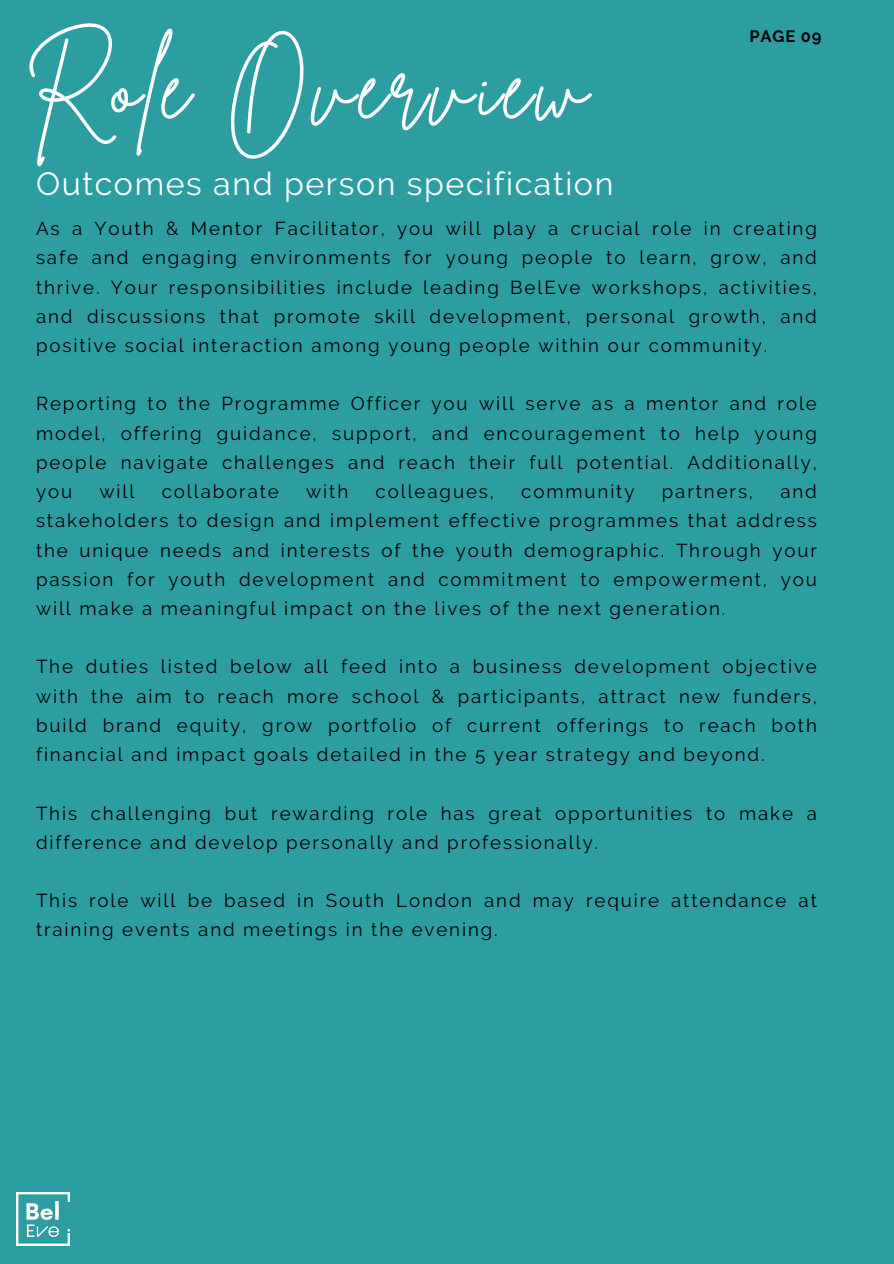
<style>
.page{position:relative;width:894px;height:1264px;background:#fff}
.page>*{position:absolute;margin:0;border:0;box-sizing:border-box;transform-origin:0 0}
.t1{font:89.85px "Brittany Signature";letter-spacing:.05em;color:#fff}
.t2{font:32.1px "Raleway";letter-spacing:.05em;color:#fff}
.t3{font:18.75px/29.2px "Raleway";letter-spacing:.1em;color:#000;text-align:justify}
.t4{font:700 16.5px "Raleway";letter-spacing:.05em;color:#000}
</style>
<div class="page">
<div style="left:0;top:0;width:893px;height:1263px;background:#2c9da0"></div>
<img style="left:17px;top:1192px;width:53px;height:53px">
<h3 class="t1" style="left:25px;top:28px;width:563px">Role Overview</h3>
<h3 class="t2" style="left:36px;top:164px;width:578px">Outcomes and person specification</h3>
<h3 class="t4" style="left:749px;top:27px;width:74px">PAGE 09</h3>
<p class="t3" style="left:36px;top:214px;width:782px">As a Youth &amp; Mentor Facilitator, you will play a crucial role in creating safe and engaging environments for young people to learn, grow, and thrive. Your responsibilities include leading BelEve workshops, activities, and discussions that promote skill development, personal growth, and positive social interaction among young people within our community.</p>
<h1 class="t3" style="left:36px;top:389px;width:782px">Reporting to the Programme Officer you will serve as a mentor and role model, offering guidance, support, and encouragement to help young people navigate challenges and reach their full potential. Additionally, you</h1>
<h1 class="t3" style="left:36px;top:477px;width:782px;text-indent:744px">and stakeholders to design and implement effective programmes that address the unique needs and interests of the youth demographic. Through your passion for youth development and commitment to empowerment, you will make a meaningful impact on the lives of the next generation.</h1>
<h1 class="t3" style="left:99px;top:477px;width:37px">will</h1>
<h1 class="t3" style="left:162px;top:477px;width:119px">collaborate</h1>
<h1 class="t3" style="left:306px;top:477px;width:44px">with</h1>
<h1 class="t3" style="left:375px;top:477px;width:120px">colleagues,</h1>
<h1 class="t3" style="left:521px;top:477px;width:115px">community</h1>
<h1 class="t3" style="left:661px;top:477px;width:93px">partners,</h1>
<h2 class="t3" style="left:36px;top:652px;width:782px">The duties listed below all feed into a business development objective with the aim to reach more school &amp; participants, attract new funders, build brand equity, grow portfolio of current offerings to reach both financial and impact goals detailed in the 5 year strategy and beyond.</h2>
<h3 class="t3" style="left:36px;top:798px;width:782px">This challenging but rewarding role has great opportunities to make a difference and develop personally and professionally.</h3>
<h3 class="t3" style="left:36px;top:886px;width:782px">This role will be based in South London and may require attendance at training events and meetings in the evening.</h3>
</div>
